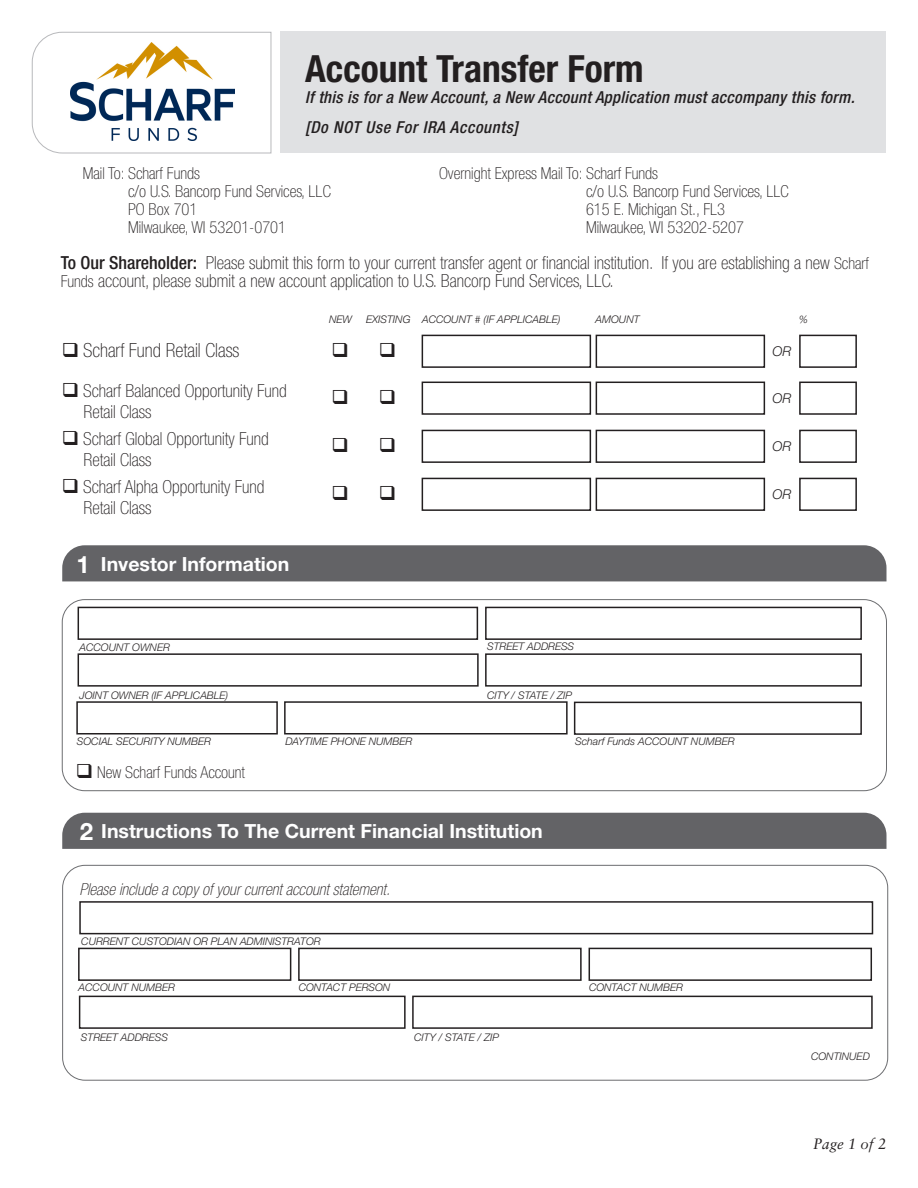
<style>
.page{position:relative;width:918px;height:1188px;background:#fff}
.page>*{position:absolute;margin:0;border:0;box-sizing:border-box;transform-origin:0 0}
.t1{font:700 condensed 37.5px "Helvetica Neue";color:#231f20}
.t2{font:700 24px "Helvetica Neue";color:#fff}
.t3{font:700 19.5px "Helvetica Neue";color:#fff}
.t4{font:100 condensed 19.5px "Helvetica Neue";color:#231f20}
.t5{font:100 condensed 18px/18px "Helvetica Neue";color:#231f20}
.t6{font:100 condensed 16.5px/18px "Helvetica Neue";color:#231f20}
.t7{font:italic 500 condensed 16.5px "Helvetica Neue";letter-spacing:.02em;color:#231f20}
.t8{font:italic 100 condensed 16.5px "Helvetica Neue";color:#231f20}
.t9{font:italic 500 condensed 16.5px "Helvetica Neue";letter-spacing:.04em;color:#231f20}
.t10{font:italic 15px "Sabon";color:#231f20}
.t11{font:italic 300 13.5px "Helvetica Neue";color:#231f20}
.t12{font:italic 300 10.5px "Helvetica Neue";color:#231f20}
.s1{font-weight:500}
.s2{font-size:16.5px}
</style>
<div class="page">
<div style="left:280px;top:32px;width:606px;height:121px;background:#e0e1e3"></div>
<svg style="left:31px;top:32px;width:241px;height:122px"></svg>
<div style="left:62px;top:545px;width:824px;height:36px;background:#636366"></div>
<div style="left:62px;top:599px;width:825px;height:192px;border:1px solid #6c6d70;border-radius:22px"></div>
<div style="left:78px;top:607px;width:400px;height:33px;border:2px solid #231f20"></div>
<div style="left:78px;top:653px;width:401px;height:34px;border:2px solid #231f20"></div>
<div style="left:485px;top:653px;width:377px;height:34px;border:2px solid #231f20"></div>
<div style="left:485px;top:607px;width:377px;height:33px;border:2px solid #231f20"></div>
<div style="left:76px;top:701px;width:202px;height:34px;border:2px solid #231f20"></div>
<div style="left:284px;top:701px;width:284px;height:34px;border:2px solid #231f20"></div>
<div style="left:574px;top:702px;width:288px;height:33px;border:2px solid #231f20"></div>
<div style="left:62px;top:813px;width:824px;height:36px;background:#636366"></div>
<div style="left:62px;top:865px;width:826px;height:216px;border:1px solid #6c6d70;border-radius:22px"></div>
<div style="left:422px;top:335px;width:169px;height:33px;border:2px solid #231f20"></div>
<div style="left:596px;top:335px;width:169px;height:33px;border:2px solid #231f20"></div>
<div style="left:799px;top:335px;width:58px;height:33px;border:2px solid #231f20"></div>
<div style="left:79px;top:901px;width:794px;height:33px;border:2px solid #231f20"></div>
<div style="left:78px;top:948px;width:213px;height:33px;border:2px solid #231f20"></div>
<div style="left:298px;top:948px;width:284px;height:33px;border:2px solid #231f20"></div>
<div style="left:589px;top:948px;width:283px;height:33px;border:2px solid #231f20"></div>
<div style="left:79px;top:996px;width:327px;height:33px;border:2px solid #231f20"></div>
<div style="left:412px;top:996px;width:461px;height:33px;border:2px solid #231f20"></div>
<div style="left:422px;top:382px;width:169px;height:33px;border:2px solid #231f20"></div>
<div style="left:422px;top:430px;width:169px;height:33px;border:2px solid #231f20"></div>
<div style="left:596px;top:382px;width:169px;height:33px;border:2px solid #231f20"></div>
<div style="left:596px;top:430px;width:169px;height:33px;border:2px solid #231f20"></div>
<div style="left:799px;top:382px;width:58px;height:33px;border:2px solid #231f20"></div>
<div style="left:799px;top:430px;width:58px;height:33px;border:2px solid #231f20"></div>
<div style="left:422px;top:478px;width:169px;height:33px;border:2px solid #231f20"></div>
<div style="left:596px;top:478px;width:169px;height:33px;border:2px solid #231f20"></div>
<div style="left:799px;top:478px;width:58px;height:33px;border:2px solid #231f20"></div>
<img style="left:70px;top:42px;width:164px;height:98px">
<p class="t1" style="left:305px;top:46px;width:340px">Account Transfer Form</p>
<p class="t7" style="left:305px;top:87px;width:551px">If this is for a New Account, a New Account Application must accompany this form.</p>
<p class="t9" style="left:305px;top:117px;width:214px">[Do NOT Use For IRA Accounts]</p>
<p class="t6" style="left:439px;top:164px;width:220px">Overnight Express Mail To: Scharf Funds</p>
<p class="t6" style="left:586px;top:182px;width:204px">c/o U.S. Bancorp Fund Services, LLC</p>
<p class="t6" style="left:586px;top:200px;width:141px">615 E. Michigan St., FL3</p>
<p class="t6" style="left:586px;top:218px;width:159px">Milwaukee, WI 53202-5207</p>
<p class="t6" style="left:128px;top:164px;width:204px;text-indent:-45px">Mail To: Scharf Funds<br>c/o U.S. Bancorp Fund Services, LLC<br>PO Box 701<br>Milwaukee, WI 53201-0701</p>
<p class="t5" style="left:61px;top:253px;width:810px"><span class="s1">To Our Shareholder:</span> Please submit this form to your current transfer agent or financial institution. If you are establishing a new <span class="s2">Scharf<br>Funds</span> account, please submit a new account application to U.S. Bancorp Fund Services, LLC.</p>
<p class="t4" style="left:62px;top:339px;width:179px">❑ Scharf Fund Retail Class</p>
<p class="t5" style="left:62px;top:381px;width:226px">❑ Scharf Balanced Opportunity Fund</p>
<p class="t5" style="left:83px;top:403px;width:69px">Retail Class</p>
<p class="t12" style="left:329px;top:313px;width:24px">NEW</p>
<p class="t12" style="left:366px;top:313px;width:46px">EXISTING</p>
<p class="t12" style="left:422px;top:313px;width:140px">ACCOUNT # (IF APPLICABLE)</p>
<p class="t12" style="left:596px;top:313px;width:45px">AMOUNT</p>
<p class="t12" style="left:799px;top:313px;width:10px">%</p>
<p class="t11" style="left:773px;top:343px;width:20px">OR</p>
<p class="t11" style="left:773px;top:390px;width:20px">OR</p>
<p class="t5" style="left:62px;top:429px;width:208px">❑ Scharf Global Opportunity Fund</p>
<p class="t11" style="left:773px;top:438px;width:20px">OR</p>
<p class="t5" style="left:83px;top:451px;width:69px">Retail Class</p>
<p class="t5" style="left:62px;top:477px;width:204px">❑ Scharf Alpha Opportunity Fund</p>
<p class="t11" style="left:773px;top:486px;width:20px">OR</p>
<p class="t5" style="left:83px;top:499px;width:69px">Retail Class</p>
<p class="t2" style="left:76px;top:549px;width:15px">1</p>
<p class="t3" style="left:101px;top:552px;width:190px">Investor Information</p>
<p class="t12" style="left:80px;top:641px;width:92px">ACCOUNT OWNER</p>
<p class="t12" style="left:487px;top:640px;width:89px">STREET ADDRESS</p>
<p class="t12" style="left:80px;top:689px;width:150px">JOINT OWNER (IF APPLICABLE)</p>
<p class="t12" style="left:487px;top:689px;width:86px">CITY / STATE / ZIP</p>
<p class="t12" style="left:77px;top:735px;width:136px">SOCIAL SECURITY NUMBER</p>
<p class="t12" style="left:285px;top:735px;width:128px">DAYTIME PHONE NUMBER</p>
<p class="t12" style="left:575px;top:735px;width:161px">Scharf Funds ACCOUNT NUMBER</p>
<p class="t6" style="left:76px;top:763px;width:171px">❑ New Scharf Funds Account</p>
<p class="t2" style="left:80px;top:816px;width:15px">2</p>
<p class="t3" style="left:101px;top:819px;width:443px">Instructions To The Current Financial Institution</p>
<p class="t8" style="left:79px;top:880px;width:312px">Please include a copy of your current account statement.</p>
<p class="t12" style="left:81px;top:935px;width:241px">CURRENT CUSTODIAN OR PLAN ADMINISTRATOR</p>
<p class="t12" style="left:79px;top:981px;width:98px">ACCOUNT NUMBER</p>
<p class="t12" style="left:299px;top:981px;width:93px">CONTACT PERSON</p>
<p class="t12" style="left:589px;top:981px;width:96px">CONTACT NUMBER</p>
<p class="t12" style="left:81px;top:1031px;width:89px">STREET ADDRESS</p>
<p class="t12" style="left:414px;top:1031px;width:86px">CITY / STATE / ZIP</p>
<p class="t12" style="left:811px;top:1050px;width:60px">CONTINUED</p>
<p class="t10" style="left:813px;top:1135px;width:75px">Page 1 of 2</p>
</div>
